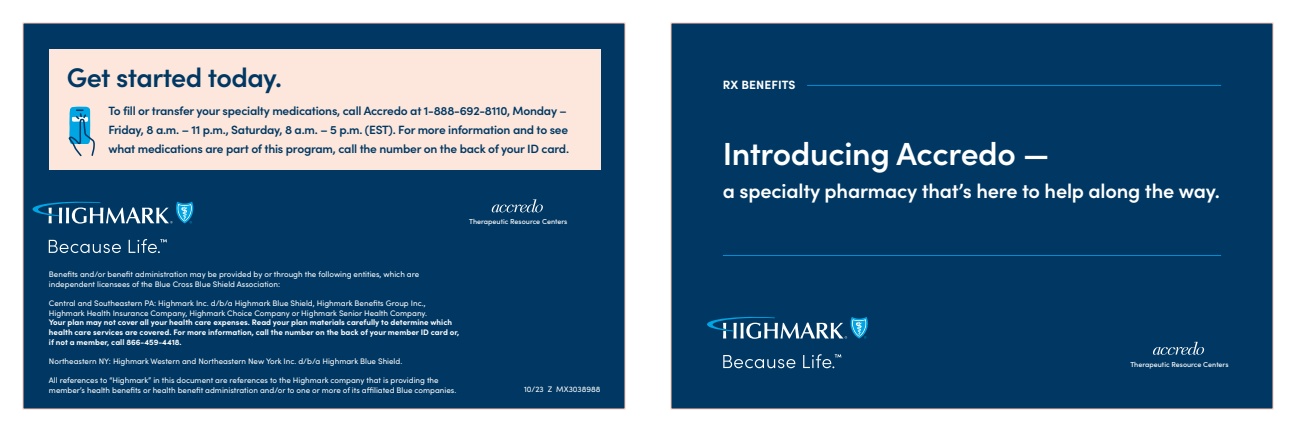
<style>
.page{position:relative;width:1296px;height:432px;background:#fff}
.page>*{position:absolute;margin:0;border:0;box-sizing:border-box;transform-origin:0 0}
.t1{font:600 32px "Sofia Pro";letter-spacing:-.01em;color:#fff}
.t2{font:600 27px "Sofia Pro";letter-spacing:-.02em;color:#003863}
.t3{font:600 20px "Sofia Pro";letter-spacing:-.01em;color:#fff}
.t4{font:600 12px/19px "Sofia Pro";letter-spacing:-.02em;color:#003863}
.t5{font:700 12px "Sofia Pro";letter-spacing:.01em;color:#fff}
.References{font:8px/9.6px "Sofia Pro";color:#fff}
.References-2{font:700 8px/9.6px "Sofia Pro";color:#fff}
.t6{font:500 7.2px "Sofia Pro";color:#fff}
.s1{font-weight:400}
</style>
<div class="page">
<div style="left:670px;top:22px;width:604px;height:388px;background:#003863;border:1px solid #fbc9b5"></div>
<hr style="left:723px;top:255px;width:498px;height:1px;background:#008dd1">
<hr style="left:807px;top:85px;width:414px;height:1px;background:#008dd1">
<svg style="left:1153px;top:342px;width:51px;height:13px"></svg>
<svg style="left:723px;top:355px;width:72px;height:13px"></svg>
<svg style="left:803px;top:354px;width:38px;height:14px"></svg>
<svg style="left:707px;top:317px;width:161px;height:22px"></svg>
<div style="left:22px;top:22px;width:604px;height:388px;background:#003863;border:1px solid #fbc9b5"></div>
<div style="left:49px;top:49px;width:551px;height:121px;background:#fde7dc"></div>
<svg style="left:69px;top:107px;width:26px;height:49px"></svg>
<svg style="left:492px;top:199px;width:51px;height:13px"></svg>
<svg style="left:49px;top:240px;width:72px;height:13px"></svg>
<svg style="left:129px;top:239px;width:38px;height:14px"></svg>
<svg style="left:32px;top:202px;width:162px;height:22px"></svg>
<p class="t2" style="left:67px;top:57px;width:217px">Get started today.</p>
<h2 class="t4" style="left:108px;top:100px;width:462px">To fill or transfer your specialty medications, call Accredo at 1-888-692-8110, Monday –<br>Friday, 8 a.m. – 11 p.m., Saturday, 8 a.m. – 5 p.m. (EST). For more information and to see what medications are part of this program, call the number on the back of your ID card.</h2>
<p class="t6" style="left:469px;top:216px;width:100px">Therapeutic Resource Centers</p>
<p class="References" style="left:49px;top:269px;width:372px">Benefits and/or benefit administration may be provided by or through the following entities, which are independent licensees of the Blue Cross Blue Shield Association:</p>
<p class="References-2" style="left:49px;top:298px;width:412px"><span class="s1">Central and Southeastern PA: Highmark Inc. d/b/a Highmark Blue Shield, Highmark Benefits Group Inc., Highmark Health Insurance Company, Highmark Choice Company or Highmark Senior Health Company.<br></span>Your plan may not cover all your health care expenses. Read your plan materials carefully to determine which health care services are covered. For more information, call the number on the back of your member ID card or, if not a member, call 866-459-4418.</p>
<p class="References" style="left:49px;top:356px;width:355px">Northeastern NY: Highmark Western and Northeastern New York Inc. d/b/a Highmark Blue Shield.</p>
<p class="References" style="left:49px;top:375px;width:409px">All references to “Highmark” in this document are references to the Highmark company that is providing the member’s health benefits or health benefit administration and/or to one or more of its affiliated Blue companies.</p>
<p class="References" style="left:524px;top:384px;width:78px">10/23 Z MX3038988</p>
<p class="t5" style="left:723px;top:76px;width:74px">RX BENEFITS</p>
<p class="t1" style="left:723px;top:130px;width:328px">Introducing Accredo —</p>
<p class="t3" style="left:723px;top:176px;width:498px">a specialty pharmacy that’s here to help along the way.</p>
<p class="t6" style="left:1130px;top:359px;width:100px">Therapeutic Resource Centers</p>
</div>
